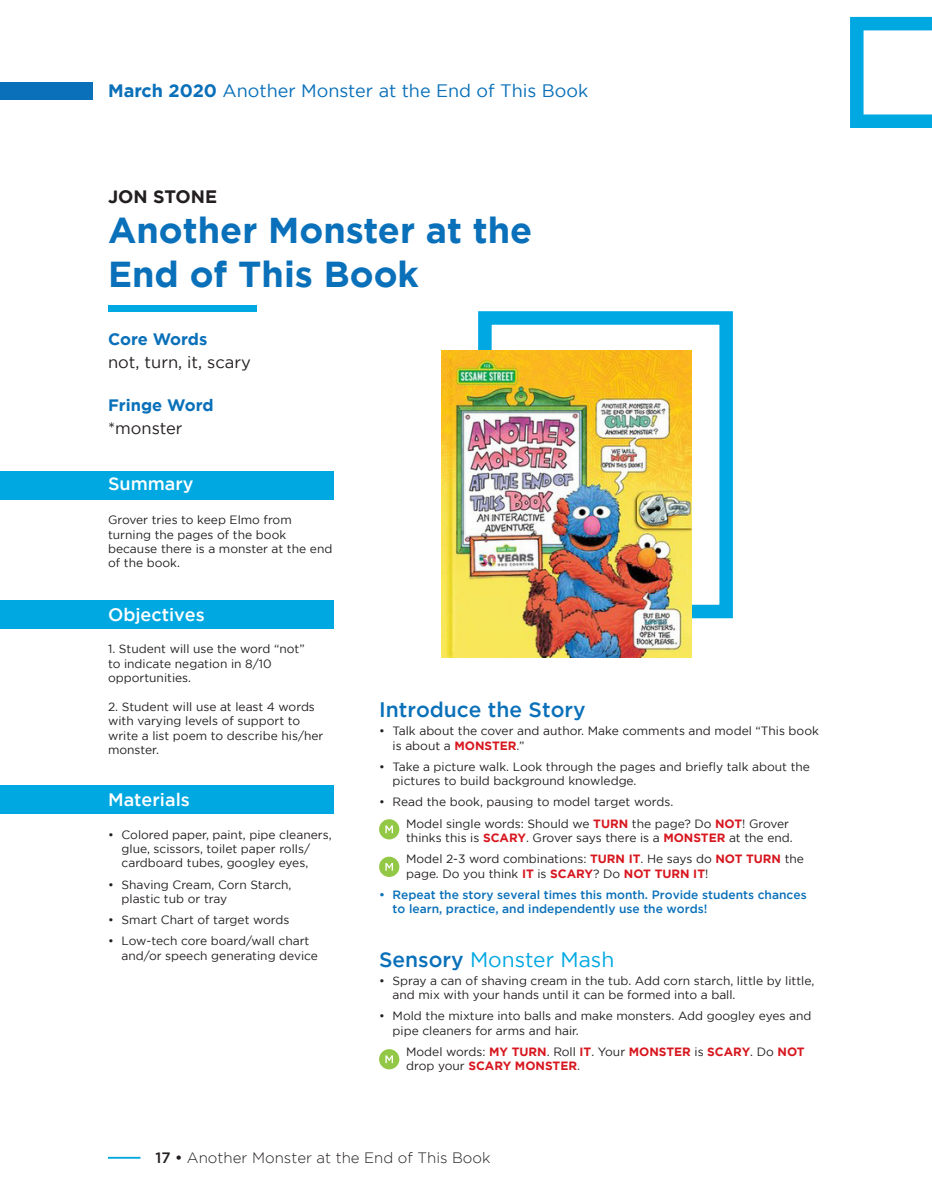
<style>
.page{position:relative;width:932px;height:1202px;background:#fff}
.page>*{position:absolute;margin:0;border:0;box-sizing:border-box;transform-origin:0 0}
.t1{font:700 36px "Gotham";color:#0970b9}
.t2{font:21px "Gotham";color:#00a8e1}
.t3{font:500 21px "Gotham";color:#0970b9}
.t4{font:18px "Gotham";color:#0970b9}
.t5{font:500 18px "Gotham";color:#fff}
.t6{font:700 18px "Gotham";color:#231f20}
.t7{font:16.5px "Gotham";color:#231f20}
.t8{font:700 16.5px "Gotham";color:#0970b9}
.t9{font:300 15px "Gotham";color:#231f20}
.t10{font:12px/14.4px "Gotham";color:#231f20}
.t11{font:500 12px/14.4px "Gotham";color:#0970b9}
.s1{font-weight:700}
.s2{font-weight:700;color:#d7171f}
.s3{font-weight:500;color:#0970b9}
.s4{font-weight:500}
</style>
<div class="page">
<div style="left:478px;top:311px;width:255px;height:307px;border:14px solid #00a8e3"></div>
<hr style="left:108px;top:1156px;width:32px;height:2px;background:#00a8e1">
<div style="left:0;top:82px;width:93px;height:17px;background:#0970b9"></div>
<div style="left:108px;top:305px;width:148px;height:6px;background:#00a8e1"></div>
<div style="left:0;top:471px;width:333px;height:28px;background:#00a8e1"></div>
<div style="left:0;top:600px;width:333px;height:28px;background:#00a8e1"></div>
<div style="left:0;top:785px;width:333px;height:29px;background:#00a8e1"></div>
<svg style="left:379px;top:819px;width:20px;height:20px"></svg>
<svg style="left:379px;top:1049px;width:20px;height:20px"></svg>
<svg style="left:379px;top:856px;width:20px;height:21px"></svg>
<svg style="left:850px;top:17px;width:81px;height:111px"></svg>
<img style="left:442px;top:350px;width:249px;height:307px">
<p class="t4" style="left:108px;top:79px;width:482px"><span class="s1">March 2020</span> Another Monster at the End of This Book</p>
<p class="t6" style="left:108px;top:186px;width:111px">JON STONE</p>
<p class="t1" style="left:108px;top:210px;width:425px">Another Monster at the</p>
<p class="t1" style="left:108px;top:253px;width:312px">End of This Book</p>
<p class="t8" style="left:108px;top:330px;width:101px">Core Words</p>
<p class="t7" style="left:108px;top:352px;width:144px">not, turn, it, scary</p>
<p class="t8" style="left:108px;top:395px;width:107px">Fringe Word</p>
<p class="t7" style="left:108px;top:417px;width:76px">*monster</p>
<p class="t5" style="left:108px;top:474px;width:87px">Summary</p>
<p class="t10" style="left:108px;top:512px;width:226px">Grover tries to keep Elmo from turning the pages of the book because there is a monster at the end of the book.</p>
<p class="t5" style="left:108px;top:604px;width:98px">Objectives</p>
<p class="t10" style="left:108px;top:641px;width:198px">1. Student will use the word “not” to indicate negation in 8/10 opportunities.</p>
<p class="t10" style="left:108px;top:699px;width:217px">2. Student will use at least 4 words with varying levels of support to write a list poem to describe his/her monster.</p>
<p class="t5" style="left:108px;top:789px;width:83px">Materials</p>
<p class="t10" style="left:122px;top:827px;width:211px;text-indent:-14px">• Colored paper, paint, pipe cleaners, glue, scissors, toilet paper rolls/ cardboard tubes, googley eyes,</p>
<p class="t10" style="left:122px;top:877px;width:171px;text-indent:-14px">• Shaving Cream, Corn Starch, plastic tub or tray</p>
<p class="t10" style="left:108px;top:912px;width:183px">• Smart Chart of target words</p>
<p class="t10" style="left:122px;top:933px;width:198px;text-indent:-14px">• Low-tech core board/wall chart and/or speech generating device</p>
<p class="t3" style="left:379px;top:697px;width:208px">Introduce the Story</p>
<p class="t10" style="left:392px;top:723px;width:428px;text-indent:-14px">• Talk about the cover and author. Make comments and model “This book is about a <span class="s2">MONSTER</span>.”</p>
<p class="t10" style="left:392px;top:759px;width:419px;text-indent:-14px">• Take a picture walk. Look through the pages and briefly talk about the pictures to build background knowledge.</p>
<p class="t10" style="left:379px;top:794px;width:296px">• Read the book, pausing to model target words.</p>
<p class="t10" style="left:406px;top:816px;width:388px">Model single words: Should we <span class="s2">TURN</span> the page? Do <span class="s2">NOT</span>! Grover thinks this is <span class="s2">SCARY</span>. Grover says there is a <span class="s2">MONSTER</span> at the end.</p>
<p class="t10" style="left:406px;top:851px;width:399px">Model 2-3 word combinations: <span class="s2">TURN IT</span>. He says do <span class="s2">NOT TURN</span> the page. Do you think <span class="s2">IT</span> is <span class="s2">SCARY</span>? Do <span class="s2">NOT TURN IT</span>!</p>
<p class="t11" style="left:392px;top:887px;width:415px;text-indent:-14px">• Repeat the story several times this month. Provide students chances to learn, practice, and independently use the words!</p>
<p class="t2" style="left:379px;top:946px;width:237px"><span class="s3">Sensory</span> Monster Mash</p>
<p class="t10" style="left:392px;top:973px;width:423px;text-indent:-14px">• Spray a can of shaving cream in the tub. Add corn starch, little by little, and mix with your hands until it can be formed into a ball.</p>
<p class="t10" style="left:392px;top:1008px;width:420px;text-indent:-14px">• Mold the mixture into balls and make monsters. Add googley eyes and pipe cleaners for arms and hair.</p>
<p class="t10" style="left:406px;top:1044px;width:400px">Model words: <span class="s2">MY TURN</span>. Roll <span class="s2">IT</span>. Your <span class="s2">MONSTER</span> is <span class="s2">SCARY</span>. Do <span class="s2">NOT </span>drop your <span class="s2">SCARY MONSTER</span>.</p>
<p class="t9" style="left:155px;top:1149px;width:336px"><span class="s4">17 •</span> Another Monster at the End of This Book</p>
</div>
